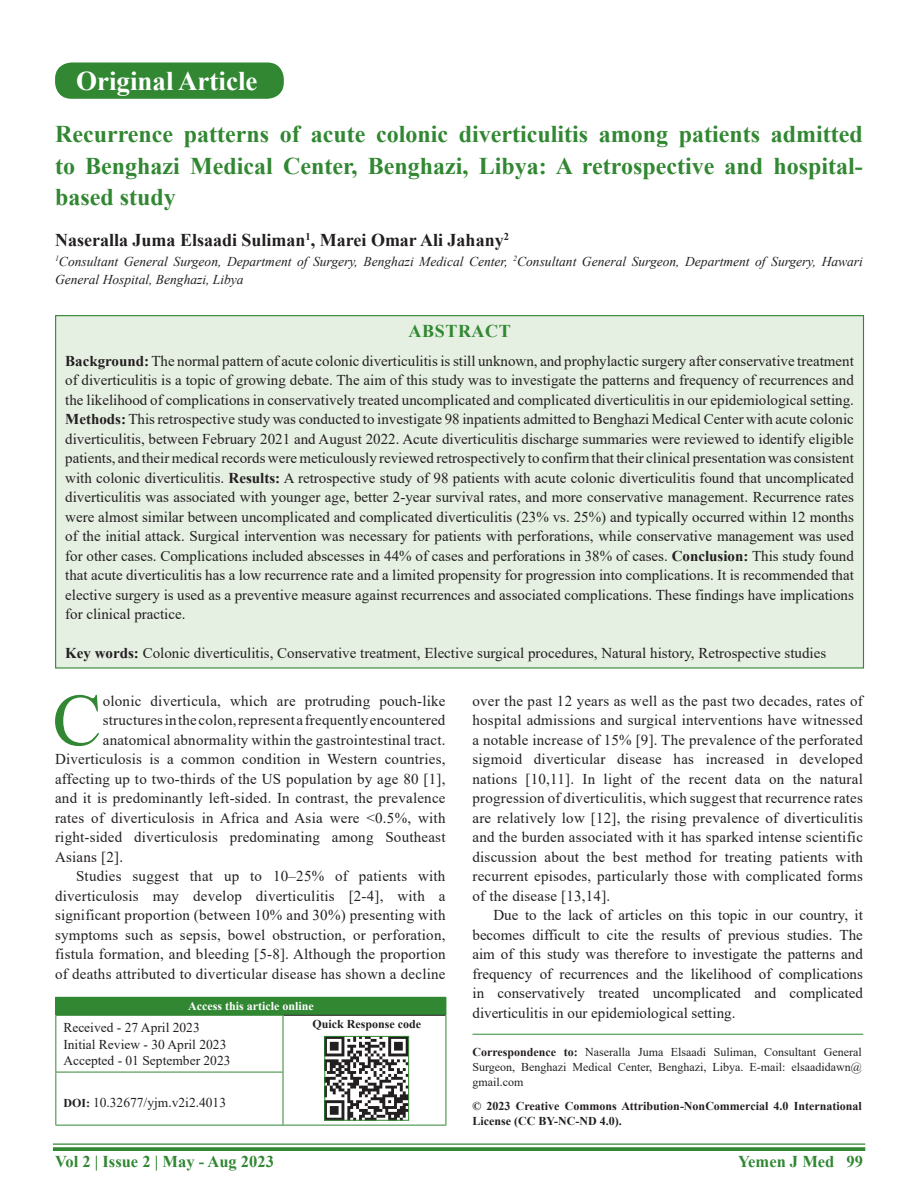
<style>
.page{position:relative;width:918px;height:1188px;background:#fff}
.page>*{position:absolute;margin:0;border:0;box-sizing:border-box;transform-origin:0 0}
.DROP_CAP_TX{font:73.95px "Times New Roman";color:#318732}
.AH{font:700 27px "Times New Roman";color:#fff}
.AT{font:700 24px/31.5px "Times New Roman";color:#318732;text-align:justify}
.AU{font:700 18px "Times New Roman";color:#231f20}
.ABSH{font:700 18px "Times New Roman";letter-spacing:.035em;color:#318732}
.RF{font:700 16.5px "Times New Roman";color:#318732}
.ABS{font:15px/19.5px "Times New Roman";color:#231f20;text-align:justify}
.TX{font:15px/19.5px "Times New Roman";letter-spacing:.015em;color:#231f20;text-align:justify}
.DROP_CAP_TX-2{font:15px "Times New Roman";letter-spacing:.015em;color:#231f20}
.KWD{font:15px "Times New Roman";color:#231f20}
.AFF{font:italic 13.5px/18px "Times New Roman";color:#231f20}
.HIS{font:13.5px/16.5px "Times New Roman";color:#231f20}
.DOI{font:13.5px "Times New Roman";color:#231f20}
.ADD{font:12px/15px "Times New Roman";color:#231f20;text-align:justify}
.CR{font:700 12px/15px "Times New Roman";color:#231f20}
.AAO{font:700 12px "Times New Roman";color:#fff}
.QR{font:700 12px "Times New Roman";color:#231f20}
.s1{font-weight:700}
.s2{font-weight:700;font-size:12px}
</style>
<div class="page">
<div style="left:56px;top:316px;width:807px;height:352px;background:#e5efe2"></div>
<hr style="left:472px;top:1034px;width:391px;height:1px;background:#318732">
<div style="left:56px;top:997px;width:390px;height:18px;background:#318732"></div>
<hr style="left:283px;top:1015px;width:163px;height:1px;background:#231f20">
<svg style="left:55px;top:998px;width:1px;height:17px"></svg>
<hr style="left:55px;top:997px;width:228px;height:1px;background:#318732">
<svg style="left:446px;top:998px;width:1px;height:17px"></svg>
<hr style="left:55px;top:1016px;width:1px;height:56px;background:#318732">
<hr style="left:55px;top:1015px;width:228px;height:1px;background:#318732">
<hr style="left:283px;top:1016px;width:1px;height:56px;background:#318732">
<hr style="left:446px;top:1015px;width:1px;height:57px;background:#318732">
<hr style="left:446px;top:1072px;width:1px;height:53px;background:#318732">
<hr style="left:55px;top:1072px;width:1px;height:53px;background:#318732">
<hr style="left:55px;top:1072px;width:228px;height:1px;background:#318732">
<hr style="left:55px;top:1125px;width:228px;height:1px;background:#318732">
<hr style="left:283px;top:1072px;width:1px;height:53px;background:#318732">
<hr style="left:283px;top:1125px;width:163px;height:1px;background:#318732">
<img style="left:327px;top:1038px;width:80px;height:80px">
<div style="left:325px;top:1036px;width:84px;height:84px;border:1px solid #318732"></div>
<hr style="left:53px;top:1143px;width:812px;height:2px;background:#318732">
<svg style="left:53px;top:1147px;width:812px;height:4px;background:#3d8e3e"></svg>
<div style="left:55px;top:63px;width:229px;height:36px;background:#318732;border-radius:17px"></div>
<p class="AH" style="left:76px;top:61px;width:183px">Original Article</p>
<p class="AT" style="left:55px;top:118px;width:809px">Recurrence patterns of acute colonic diverticulitis among patients admitted to Benghazi Medical Center, Benghazi, Libya: A retrospective and hospital&shy;based study</p>
<p class="AU" style="left:55px;top:227px;width:455px">Naseralla Juma Elsaadi Suliman<sup>1</sup>, Marei Omar Ali Jahany<sup>2</sup></p>
<p class="AFF" style="left:55px;top:252px;width:809px"><sup>1</sup>Consultant General Surgeon, Department of Surgery, Benghazi Medical Center, <sup>2</sup>Consultant General Surgeon, Department of Surgery, Hawari<br>General Hospital, Benghazi, Libya</p>
<p class="ABSH" style="left:408px;top:318px;width:104px">ABSTRACT</p>
<p class="ABS" style="left:65px;top:351px;width:790px"><span class="s1">Background:</span> The normal pattern of acute colonic diverticulitis is still unknown, and prophylactic surgery after conservative treatment of diverticulitis is a topic of growing debate. The aim of this study was to investigate the patterns and frequency of recurrences and the likelihood of complications in conservatively treated uncomplicated and complicated diverticulitis in our epidemiological setting.<br><span class="s1">Methods:</span> This retrospective study was conducted to investigate 98 inpatients admitted to Benghazi Medical Center with acute colonic diverticulitis, between February 2021 and August 2022. Acute diverticulitis discharge summaries were reviewed to identify eligible patients, and their medical records were meticulously reviewed retrospectively to confirm that their clinical presentation was consistent with colonic diverticulitis. <span class="s1">Results:</span> A retrospective study of 98 patients with acute colonic diverticulitis found that uncomplicated diverticulitis was associated with younger age, better 2-year survival rates, and more conservative management. Recurrence rates were almost similar between uncomplicated and complicated diverticulitis (23% vs. 25%) and typically occurred within 12 months of the initial attack. Surgical intervention was necessary for patients with perforations, while conservative management was used for other cases. Complications included abscesses in 44% of cases and perforations in 38% of cases. <span class="s1">Conclusion:</span> This study found that acute diverticulitis has a low recurrence rate and a limited propensity for progression into complications. It is recommended that elective surgery is used as a preventive measure against recurrences and associated complications. These findings have implications for clinical practice.</p>
<p class="KWD" style="left:65px;top:643px;width:763px"><span class="s1">Key words:</span> Colonic diverticulitis, Conservative treatment, Elective surgical procedures, Natural history, Retrospective studies</p>
<p class="DROP_CAP_TX" style="left:52px;top:668px;width:51px">C</p>
<p class="DROP_CAP_TX-2" style="left:103px;top:690px;width:344px">olonic diverticula, which are protruding pouch-like</p>
<p class="DROP_CAP_TX-2" style="left:103px;top:710px;width:344px">structures in the colon, represent a frequently encountered</p>
<p class="DROP_CAP_TX-2" style="left:103px;top:729px;width:344px">anatomical abnormality within the gastrointestinal tract.</p>
<p class="DROP_CAP_TX-2" style="left:55px;top:749px;width:392px">Diverticulosis is a common condition in Western countries,</p>
<p class="DROP_CAP_TX-2" style="left:55px;top:768px;width:392px">affecting up to two-thirds of the US population by age 80 [1],</p>
<p class="DROP_CAP_TX-2" style="left:55px;top:788px;width:392px">and it is predominantly left-sided. In contrast, the prevalence</p>
<p class="DROP_CAP_TX-2" style="left:55px;top:807px;width:392px">rates of diverticulosis in Africa and Asia were &lt;0.5%, with</p>
<p class="DROP_CAP_TX-2" style="left:55px;top:827px;width:392px">right-sided diverticulosis predominating among Southeast</p>
<p class="DROP_CAP_TX-2" style="left:55px;top:846px;width:70px">Asians [2].</p>
<p class="TX" style="left:55px;top:866px;width:392px;text-indent:21px">Studies suggest that up to 10–25% of patients with diverticulosis may develop diverticulitis [2-4], with a significant proportion (between 10% and 30%) presenting with symptoms such as sepsis, bowel obstruction, or perforation, fistula formation, and bleeding [5-8]. Although the proportion of deaths attributed to diverticular disease has shown a decline</p>
<p class="AAO" style="left:188px;top:998px;width:127px">Access this article online</p>
<p class="HIS" style="left:63px;top:1019px;width:169px">Received - 27 April 2023<br>Initial Review - 30 April 2023<br>Accepted - 01 September 2023</p>
<p class="QR" style="left:312px;top:1015px;width:110px">Quick Response code</p>
<p class="DOI" style="left:63px;top:1093px;width:164px"><span class="s2">DOI:</span> 10.32677/yjm.v2i2.4013</p>
<p class="TX" style="left:472px;top:691px;width:392px">over the past 12 years as well as the past two decades, rates of hospital admissions and surgical interventions have witnessed a notable increase of 15% [9]. The prevalence of the perforated sigmoid diverticular disease has increased in developed nations [10,11]. In light of the recent data on the natural progression of diverticulitis, which suggest that recurrence rates are relatively low [12], the rising prevalence of diverticulitis and the burden associated with it has sparked intense scientific discussion about the best method for treating patients with recurrent episodes, particularly those with complicated forms of the disease [13,14].</p>
<p class="TX" style="left:472px;top:905px;width:392px;text-indent:21px">Due to the lack of articles on this topic in our country, it becomes difficult to cite the results of previous studies. The aim of this study was therefore to investigate the patterns and frequency of recurrences and the likelihood of complications in conservatively treated uncomplicated and complicated diverticulitis in our epidemiological setting.</p>
<p class="ADD" style="left:472px;top:1044px;width:391px"><span class="s1">Correspondence to:</span> Naseralla Juma Elsaadi Suliman, Consultant General Surgeon, Benghazi Medical Center, Benghazi, Libya. E-mail: elsaadidawn@ gmail.com</p>
<p class="CR" style="left:472px;top:1099px;width:391px">© 2023 Creative Commons Attribution-NonCommercial 4.0 International<br>License (CC BY-NC-ND 4.0).</p>
<p class="RF" style="left:55px;top:1150px;width:220px">Vol 2 | Issue 2 | May - Aug 2023</p>
<p class="RF" style="left:738px;top:1150px;width:126px">Yemen J Med 99</p>
</div>
